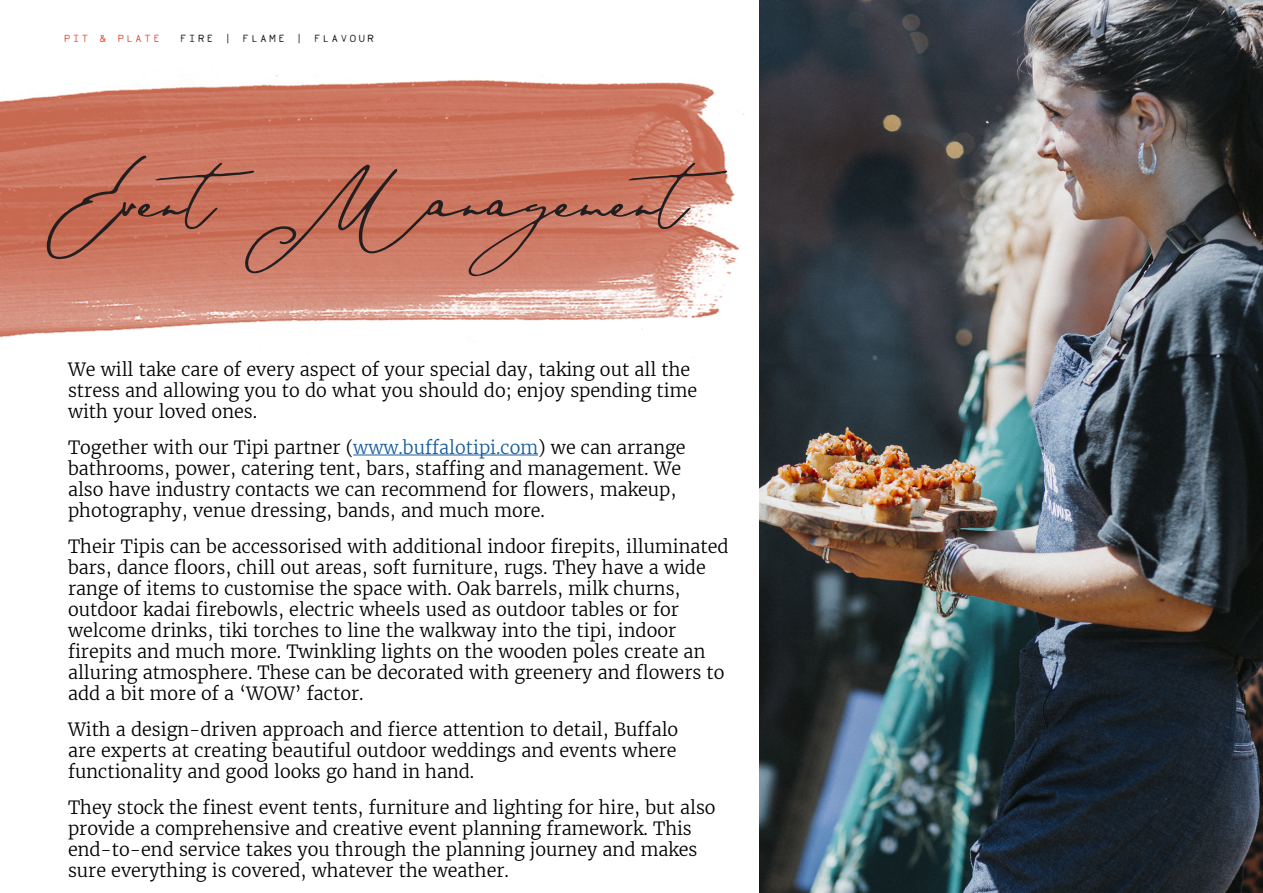
<style>
.page{position:relative;width:1263px;height:893px;background:#fff}
.page>*{position:absolute;margin:0;border:0;box-sizing:border-box;transform-origin:0 0}
.t1{font:124.5px "Foundation";color:#231f20}
.Body_Copy{font:300 18px/21px "Merriweather";color:#000}
.t2{font:10.5px "Loma";letter-spacing:.2em;color:#231f20}
.t3{font:10.5px "Loma";letter-spacing:.2em;color:#e35645}
.s1{color:#175d9e}
</style>
<div class="page">
<img style="left:0;top:75px;width:745px;height:263px">
<hr style="left:353px;top:455px;width:185px;height:1px;background:#175d9e">
<img style="left:759px;top:0;width:504px;height:893px">
<p class="t3" style="left:64px;top:33px;width:98px">PIT &amp; PLATE</p>
<p class="t2" style="left:180px;top:33px;width:196px">FIRE | FLAME | FLAVOUR</p>
<p class="t1" style="left:47px;top:129px;width:712px">EventManagement</p>
<p class="Body_Copy" style="left:68px;top:359px;width:631px">We will take care of every aspect of your special day, taking out all the stress and allowing you to do what you should do; enjoy spending time with your loved ones.</p>
<p class="Body_Copy" style="left:68px;top:437px;width:619px">Together with our Tipi partner (<span class="s1">www.buffalotipi.com</span>) we can arrange bathrooms, power, catering tent, bars, staffing and management. We also have industry contacts we can recommend for flowers, makeup, photography, venue dressing, bands, and much more.</p>
<p class="Body_Copy" style="left:68px;top:536px;width:662px">Their Tipis can be accessorised with additional indoor firepits, illuminated bars, dance floors, chill out areas, soft furniture, rugs. They have a wide range of items to customise the space with. Oak barrels, milk churns, outdoor kadai firebowls, electric wheels used as outdoor tables or for welcome drinks, tiki torches to line the walkway into the tipi, indoor firepits and much more. Twinkling lights on the wooden poles create an alluring atmosphere. These can be decorated with greenery and flowers to add a bit more of a ‘WOW’ factor.</p>
<p class="Body_Copy" style="left:68px;top:719px;width:612px;text-align:justify">With a design-driven approach and fierce attention to detail, Buffalo are experts at creating beautiful outdoor weddings and events where functionality and good looks go hand in hand.</p>
<p class="Body_Copy" style="left:68px;top:797px;width:649px">They stock the finest event tents, furniture and lighting for hire, but also provide a comprehensive and creative event planning framework. This end-to-end service takes you through the planning journey and makes sure everything is covered, whatever the weather.</p>
</div>
